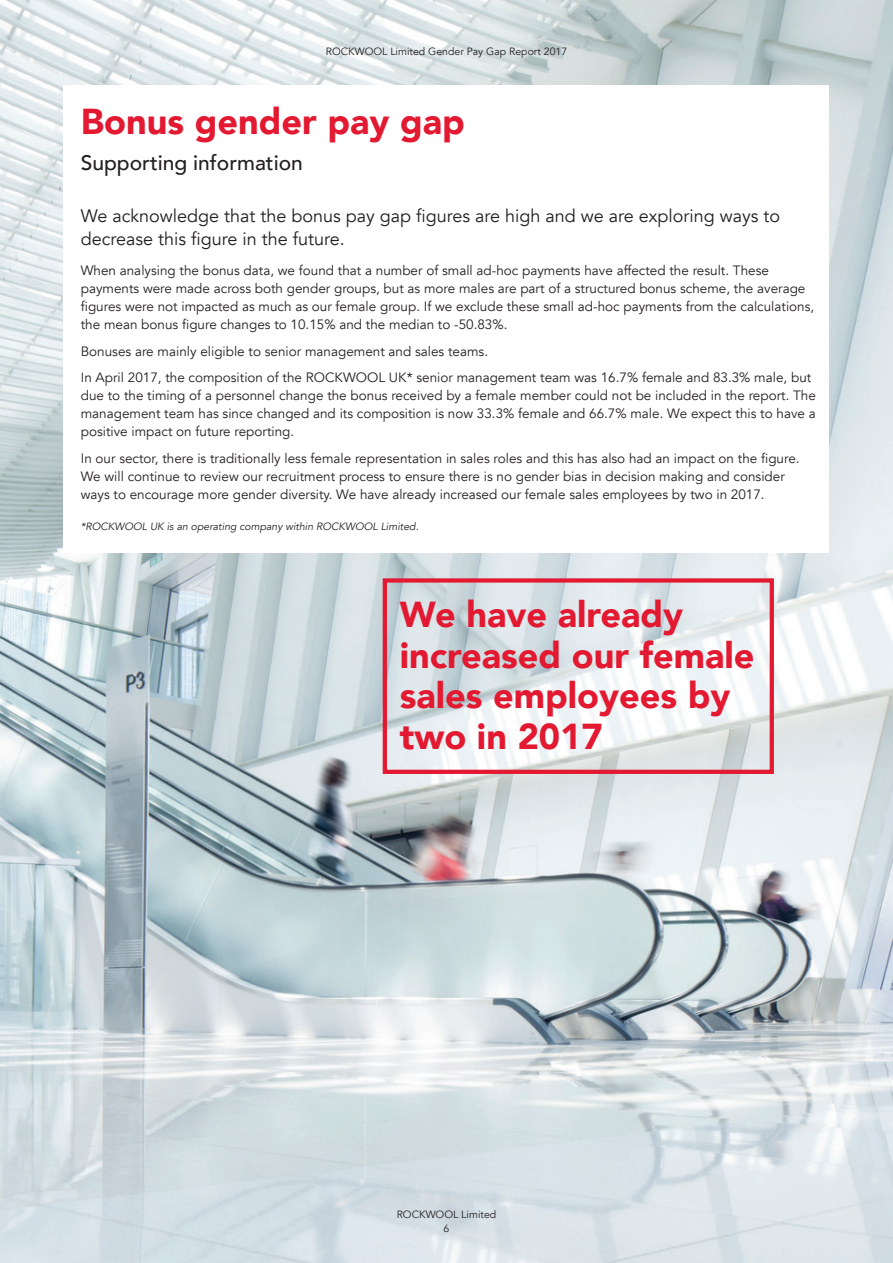
<style>
.page{position:relative;width:893px;height:1263px;background:#fff}
.page>*{position:absolute;margin:0;border:0;box-sizing:border-box;transform-origin:0 0}
.t1{font:900 36px/40.5px "Avenir";color:#e21931}
.t2{font:500 21px "Avenir";color:#231f20}
.t3{font:18px/22.5px "Avenir";color:#231f20}
.t4{font:13.5px/18px "Avenir";color:#231f20}
.t5{font:10.5px/13.5px "Avenir";color:#231f20;text-align:center}
.t6{font:italic 10.5px "Avenir";color:#231f20}
</style>
<div class="page">
<img style="left:0;top:0;width:893px;height:1263px">
<div style="left:64px;top:85px;width:765px;height:468px;background:#fff"></div>
<div style="left:383px;top:578px;width:391px;height:196px;border:4px solid #e21931"></div>
<p class="t5" style="left:326px;top:45px;width:243px">ROCKWOOL Limited Gender Pay Gap Report 2017</p>
<h1 class="t1" style="left:81px;top:100px;width:385px">Bonus gender pay gap</h1>
<h2 class="t2" style="left:81px;top:144px;width:224px">Supporting information</h2>
<h3 class="t3" style="left:81px;top:205px;width:701px">We acknowledge that the bonus pay gap figures are high and we are exploring ways to decrease this figure in the future.</h3>
<p class="t4" style="left:81px;top:262px;width:735px">When analysing the bonus data, we found that a number of small ad-hoc payments have affected the result. These payments were made across both gender groups, but as more males are part of a structured bonus scheme, the average figures were not impacted as much as our female group. If we exclude these small ad-hoc payments from the calculations, the mean bonus figure changes to 10.15% and the median to -50.83%.</p>
<p class="t4" style="left:81px;top:338px;width:732px;line-height:26.5px">Bonuses are mainly eligible to senior management and sales teams.<br>In April 2017, the composition of the ROCKWOOL UK* senior management team was 16.7% female and 83.3% male, but</p>
<p class="t4" style="left:81px;top:387px;width:737px;text-align:justify">due to the timing of a personnel change the bonus received by a female member could not be included in the report. The management team has since changed and its composition is now 33.3% female and 66.7% male. We expect this to have a positive impact on future reporting.</p>
<p class="t4" style="left:81px;top:449px;width:720px">In our sector, there is traditionally less female representation in sales roles and this has also had an impact on the figure.<br>We will continue to review our recruitment process to ensure there is no gender bias in decision making and consider ways to encourage more gender diversity. We have already increased our female sales employees by two in 2017.</p>
<p class="t6" style="left:81px;top:520px;width:339px">*ROCKWOOL UK is an operating company within ROCKWOOL Limited.</p>
<h1 class="t1" style="left:400px;top:593px;width:356px">We have already increased our female sales employees by two in 2017</h1>
<p class="t5" style="left:397px;top:1208px;width:101px">ROCKWOOL Limited<br>6</p>
</div>
